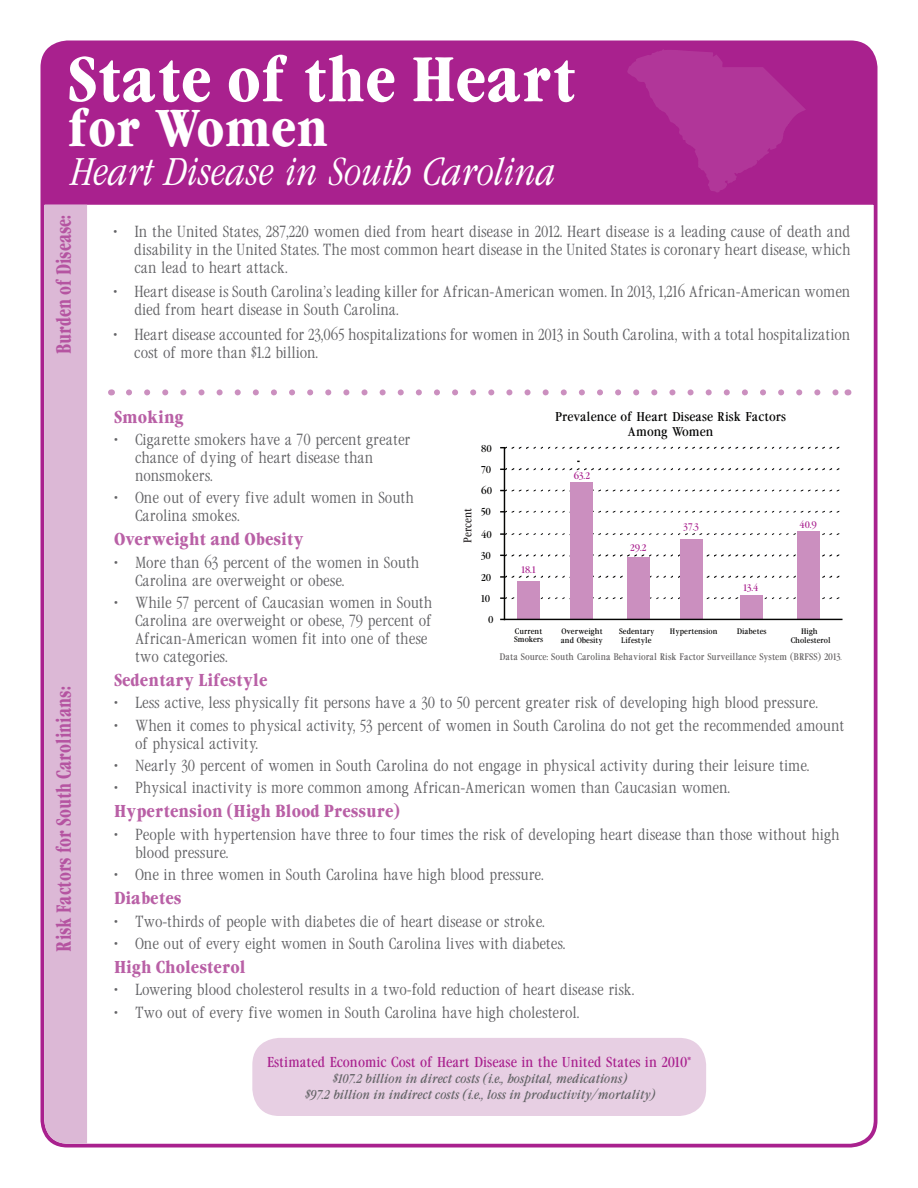
<style>
.page{position:relative;width:918px;height:1188px;background:#fff}
.page>*{position:absolute;margin:0;border:0;box-sizing:border-box;transform-origin:0 0}
.t1{font:700 60px "Garamond Cond";color:#fff}
.t2{font:700 49.5px "Garamond Cond";color:#fff}
.t3{font:italic 300 36px "Garamond Cond";letter-spacing:-.015em;color:#fff}
.t4{font:700 19.5px "Garamond Cond";color:#b554a1;scale:.8 1}
.t5{font:700 16.5px "Garamond Cond";color:#b960a6}
.t6{font:300 15px/18px "Garamond Cond";color:#636366}
.t7{font:13.5px "Garamond Cond";color:#a9218e}
.t8{font:italic 12px/16.4px "Garamond Cond";color:#636366;text-align:center}
.t9{font:12px/14.4px "Garamond Cond";color:#050504;text-align:center;scale:1.07 1}
.t10{font:10.5px "Garamond Cond";color:#231f20}
.t11{font:9.3px "Garamond Cond";color:#050504;scale:1.07 1}
.t12{font:9px "Garamond Cond";color:#231f20}
.t13{font:9px "Garamond Cond";color:#a9218e;scale:1.07 1}
.t14{font:7.5px/8.6px "Garamond Cond";color:#050504;scale:1.07 1}
.s1{font-size:7.5px}
</style>
<div class="page">
<div style="left:40px;top:40px;width:838px;height:1108px;background:#a9218e;border-radius:27px"></div>
<svg style="left:627px;top:49px;width:179px;height:143px"></svg>
<div style="left:40px;top:200px;width:838px;height:948px;background:#fff"></div>
<div style="left:252px;top:1038px;width:454px;height:78px;background:#e7cfe3;border-radius:27px"></div>
<svg style="left:42px;top:205px;width:45px;height:941px;background:#d6a7ce"></svg>
<svg style="left:129px;top:389px;width:710px;height:6px;background:#f1e2ee"></svg>
<div style="left:570px;top:482px;width:23px;height:138px;background:#cb8fbf"></div>
<div style="left:627px;top:557px;width:23px;height:63px;background:#cb8fbf"></div>
<div style="left:680px;top:539px;width:23px;height:81px;background:#cb8fbf"></div>
<div style="left:740px;top:595px;width:22px;height:25px;background:#cb8fbf"></div>
<div style="left:797px;top:532px;width:23px;height:88px;background:#cb8fbf"></div>
<div style="left:517px;top:581px;width:23px;height:39px;background:#cb8fbf"></div>
<hr style="left:504px;top:448px;width:1px;height:171px;background:#050504">
<svg style="left:501px;top:597px;width:338px;height:2px"></svg>
<svg style="left:501px;top:575px;width:338px;height:3px"></svg>
<svg style="left:501px;top:554px;width:338px;height:3px"></svg>
<svg style="left:501px;top:533px;width:338px;height:2px"></svg>
<svg style="left:501px;top:511px;width:338px;height:2px"></svg>
<svg style="left:501px;top:489px;width:338px;height:3px"></svg>
<svg style="left:501px;top:468px;width:338px;height:2px"></svg>
<svg style="left:501px;top:447px;width:338px;height:2px"></svg>
<hr style="left:504px;top:619px;width:338px;height:1px;background:#050504">
<h1 class="t1" style="left:68px;top:41px;width:510px">State of the Heart</h1>
<h2 class="t2" style="left:68px;top:96px;width:263px">for Women</h2>
<h3 class="t3" style="left:68px;top:150px;width:487px">Heart Disease in South Carolina</h3>
<h3 class="t4" style="left:51px;top:354px;width:175px;rotate:-90deg">Burden of Disease:</h3>
<h3 class="t4" style="left:51px;top:952px;width:333px;rotate:-90deg">Risk Factors for South Carolinians:</h3>
<p class="t6" style="left:134px;top:222px;width:718px;text-align:justify;text-indent:-21px">• In the United States, 287,220 women died from heart disease in 2012. Heart disease is a leading cause of death and disability in the United States. The most common heart disease in the United States is coronary heart disease, which can lead to heart attack.</p>
<p class="t6" style="left:134px;top:283px;width:718px;text-indent:-21px">• Heart disease is South Carolina’s leading killer for African-American women. In 2013, 1,216 African-American women died from heart disease in South Carolina.</p>
<p class="t6" style="left:134px;top:326px;width:718px;text-indent:-21px">• Heart disease accounted for 23,065 hospitalizations for women in 2013 in South Carolina, with a total hospitalization cost of more than $1.2 billion.</p>
<p class="t5" style="left:114px;top:406px;width:71px">Smoking</p>
<p class="t6" style="left:135px;top:431px;width:277px;text-indent:-21px">• Cigarette smokers have a 70 percent greater chance of dying of heart disease than nonsmokers.</p>
<p class="t6" style="left:135px;top:489px;width:280px;text-indent:-21px">• One out of every five adult women in South<br>Carolina smokes.</p>
<p class="t5" style="left:114px;top:529px;width:191px">Overweight and Obesity</p>
<p class="t6" style="left:135px;top:554px;width:286px;text-indent:-21px">• More than 63 percent of the women in South<br>Carolina are overweight or obese.</p>
<p class="t6" style="left:135px;top:594px;width:299px;text-indent:-21px">• While 57 percent of Caucasian women in South Carolina are overweight or obese, 79 percent of African-American women fit into one of these two categories.</p>
<p class="t5" style="left:114px;top:670px;width:155px">Sedentary Lifestyle</p>
<p class="t6" style="left:114px;top:694px;width:705px">• Less active, less physically fit persons have a 30 to 50 percent greater risk of developing high blood pressure.</p>
<p class="t6" style="left:135px;top:717px;width:711px;text-indent:-21px">• When it comes to physical activity, 53 percent of women in South Carolina do not get the recommended amount of physical activity.</p>
<p class="t6" style="left:114px;top:757px;width:697px">• Nearly 30 percent of women in South Carolina do not engage in physical activity during their leisure time.</p>
<p class="t6" style="left:114px;top:779px;width:618px">• Physical inactivity is more common among African-American women than Caucasian women.</p>
<p class="t5" style="left:114px;top:801px;width:287px">Hypertension (High Blood Pressure)</p>
<p class="t6" style="left:135px;top:826px;width:706px;text-indent:-21px">• People with hypertension have three to four times the risk of developing heart disease than those without high blood pressure.</p>
<p class="t6" style="left:114px;top:866px;width:431px">• One in three women in South Carolina have high blood pressure.</p>
<p class="t5" style="left:114px;top:888px;width:69px">Diabetes</p>
<p class="t6" style="left:114px;top:912px;width:432px">• Two-thirds of people with diabetes die of heart disease or stroke.</p>
<p class="t6" style="left:114px;top:935px;width:453px">• One out of every eight women in South Carolina lives with diabetes.</p>
<p class="t5" style="left:114px;top:956px;width:133px">High Cholesterol</p>
<p class="t6" style="left:114px;top:981px;width:522px">• Lowering blood cholesterol results in a two-fold reduction of heart disease risk.</p>
<p class="t6" style="left:114px;top:1004px;width:467px">• Two out of every five women in South Carolina have high cholesterol.</p>
<p class="t7" style="left:267px;top:1053px;width:426px">Estimated Economic Cost of Heart Disease in the United States in 2010*</p>
<p class="t8" style="left:304px;top:1070px;width:351px">$107.2 billion in direct costs (i.e., hospital, medications)<br>$97.2 billion in indirect costs (i.e., loss in productivity/mortality)</p>
<p class="t9" style="left:555px;top:410px;width:217px">Prevalence of Heart Disease Risk Factors<br>Among Women</p>
<p class="t11" style="left:481px;top:442px;width:11px">80</p>
<p class="t11" style="left:481px;top:464px;width:11px">70</p>
<p class="t13" style="left:574px;top:470px;width:16px">63.2</p>
<p class="t11" style="left:481px;top:485px;width:12px">60</p>
<p class="t10" style="left:461px;top:543px;width:36px;rotate:-90deg">Percent</p>
<p class="t11" style="left:481px;top:506px;width:11px">50</p>
<p class="t13" style="left:800px;top:519px;width:18px">40.9</p>
<p class="t13" style="left:684px;top:521px;width:16px">37.3</p>
<p class="t11" style="left:481px;top:529px;width:11px">40</p>
<p class="t13" style="left:630px;top:542px;width:17px">29.2</p>
<p class="t11" style="left:481px;top:550px;width:11px">30</p>
<p class="t13" style="left:522px;top:564px;width:15px">18.1</p>
<p class="t11" style="left:481px;top:571px;width:11px">20</p>
<p class="t13" style="left:744px;top:582px;width:15px">13.4</p>
<p class="t11" style="left:481px;top:592px;width:10px">10</p>
<p class="t11" style="left:488px;top:614px;width:6px">0</p>
<p class="t14" style="left:514px;top:627px;width:29px">Current<br>Smokers</p>
<p class="t14" style="left:561px;top:627px;width:41px">Overweight and Obesity</p>
<p class="t14" style="left:619px;top:627px;width:35px">Sedentary<br>Lifestyle</p>
<p class="t14" style="left:670px;top:627px;width:46px">Hypertension</p>
<p class="t14" style="left:737px;top:627px;width:29px">Diabetes</p>
<p class="t14" style="left:791px;top:627px;width:39px;text-align:center">High<br>Cholesterol</p>
<p class="t12" style="left:500px;top:651px;width:344px">Data Source: South Carolina Behavioral Risk Factor Surveillance System (BRFSS) 2013<span class="s1">.</span></p>
</div>
